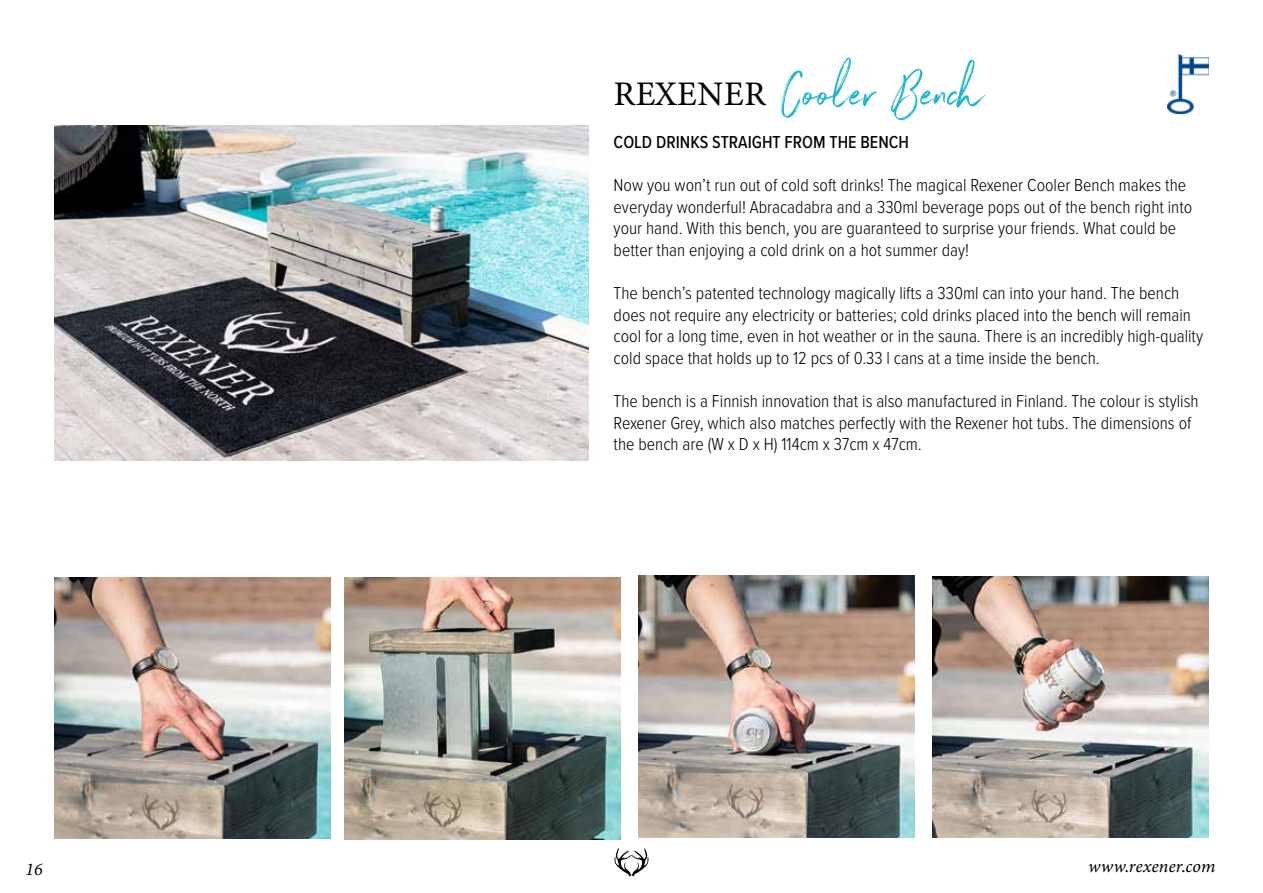
<style>
.page{position:relative;width:1263px;height:893px;background:#fff}
.page>*{position:absolute;margin:0;border:0;box-sizing:border-box;transform-origin:0 0}
.t1{font:57px "Northwell";color:#20b7ca}
.t2{font:300 18px/21.6px "Proxima Nova Cond";color:#000}
.t3{font:500 18px "Proxima Nova Cond";color:#000}
.t4{font:italic 18px "Minion Variable Concept";color:#000}
.s1{font-family:"Minion Variable Concept";font-size:34.5px;color:#000}
</style>
<div class="page">
<svg style="left:614px;top:848px;width:35px;height:28px"></svg>
<img style="left:1167px;top:54px;width:42px;height:60px">
<img style="left:638px;top:576px;width:277px;height:262px">
<img style="left:344px;top:578px;width:277px;height:261px">
<img style="left:54px;top:578px;width:276px;height:261px">
<img style="left:932px;top:576px;width:276px;height:261px">
<img style="left:54px;top:125px;width:535px;height:336px">
<h1 class="t1" style="left:614px;top:52px;width:372px"><span class="s1">REXENER</span> Cooler Bench</h1>
<p class="t3" style="left:614px;top:129px;width:297px">COLD DRINKS STRAIGHT FROM THE BENCH</p>
<p class="t2" style="left:614px;top:174px;width:580px">Now you won’t run out of cold soft drinks! The magical Rexener Cooler Bench makes the everyday wonderful! Abracadabra and a 330ml beverage pops out of the bench right into your hand. With this bench, you are guaranteed to surprise your friends. What could be better than enjoying a cold drink on a hot summer day!</p>
<p class="t2" style="left:614px;top:282px;width:591px">The bench’s patented technology magically lifts a 330ml can into your hand. The bench does not require any electricity or batteries; cold drinks placed into the bench will remain cool for a long time, even in hot weather or in the sauna. There is an incredibly high-quality cold space that holds up to 12 pcs of 0.33 l cans at a time inside the bench.</p>
<p class="t2" style="left:614px;top:390px;width:586px">The bench is a Finnish innovation that is also manufactured in Finland. The colour is stylish<br>Rexener Grey, which also matches perfectly with the Rexener hot tubs. The dimensions of the bench are (W x D x H) 114cm x 37cm x 47cm.</p>
<p class="t4" style="left:26px;top:857px;width:19px">16</p>
<p class="t4" style="left:1089px;top:854px;width:128px">www.rexener.com</p>
</div>
